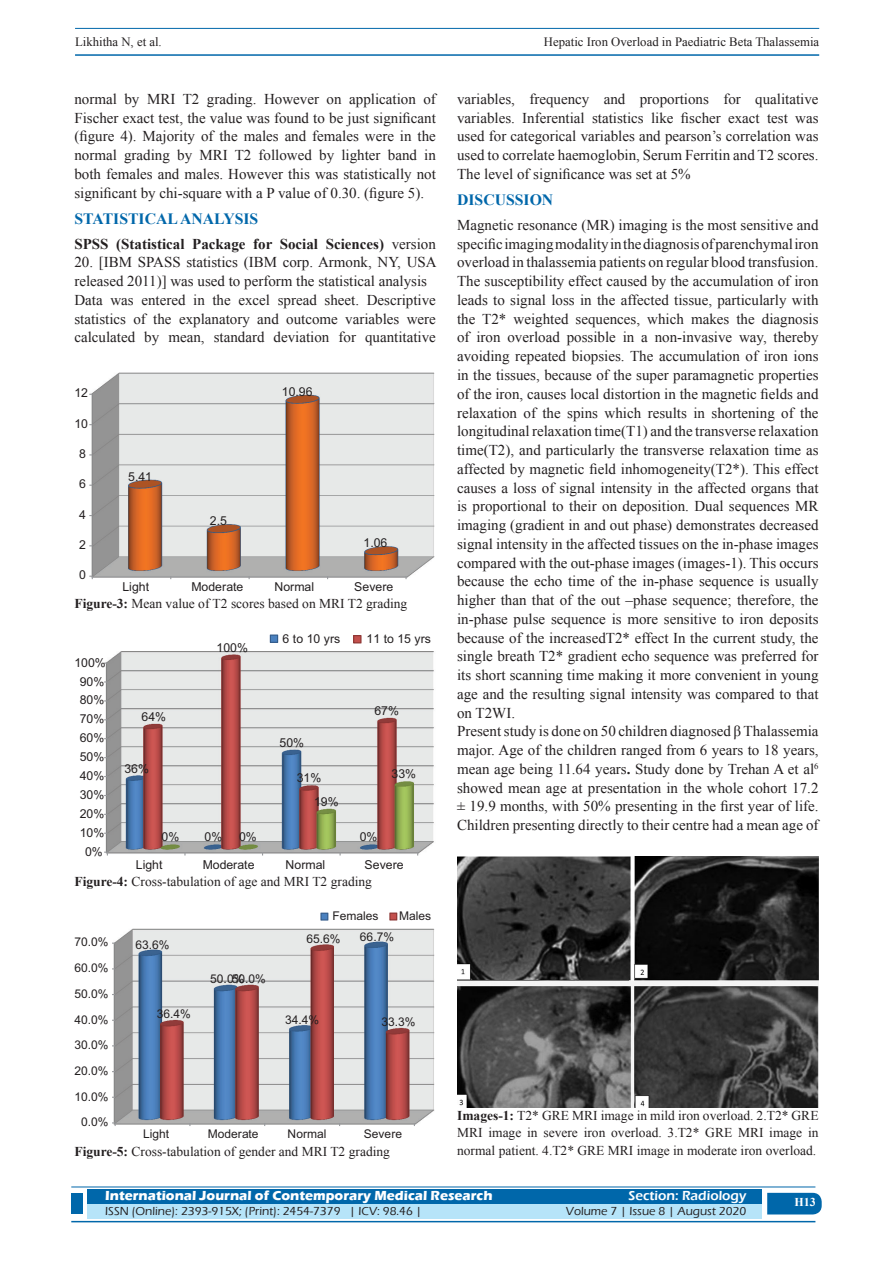
<style>
.page{position:relative;width:893px;height:1263px;background:#fff}
.page>*{position:absolute;margin:0;border:0;box-sizing:border-box;transform-origin:0 0}
.t1{font:700 15.75px "Times New Roman";color:#0067aa}
.TX_New{font:15px/18.8px "Times New Roman";color:#231f20;text-align:justify}
.TX_New-2{font:700 15px "Times New Roman";color:#231f20}
.Legend{font:13.5px/17.2px "Times New Roman";color:#231f20;text-align:justify}
.t2{font:700 13.5px "Eras ITC";color:#fff}
.t3{font:600 13.5px "Eras ITC";color:#fff}
.t4{font:12.75px "Times New Roman";color:#231f20}
.t5{font:12.3px "Arial";color:#231f20}
.t6{font:12px "Arial";color:#231f20}
.t7{font:500 12px "Eras ITC";color:#231f20}
.t8{font:700 12px "Times New Roman";color:#fff}
.s1{font-weight:400}
.s2{font-weight:700}
</style>
<div class="page">
<hr style="left:75px;top:28px;width:744px;height:1px;background:#0067aa">
<hr style="left:75px;top:54px;width:744px;height:2px;background:#0067aa">
<div style="left:87px;top:1189px;width:674px;height:15px;background:#0067aa"></div>
<div style="left:87px;top:1204px;width:674px;height:15px;background:#b6e4f9"></div>
<svg style="left:767px;top:1193px;width:55px;height:21px"></svg>
<hr style="left:71px;top:1186px;width:744px;height:1px;background:#0067aa">
<hr style="left:71px;top:1221px;width:744px;height:1px;background:#0067aa">
<div style="left:71px;top:1193px;width:12px;height:21px;background:#0067aa"></div>
<img style="left:457px;top:856px;width:361px;height:251px">
<img style="left:105px;top:651px;width:329px;height:203px">
<svg style="left:270px;top:634px;width:8px;height:9px"></svg>
<svg style="left:353px;top:635px;width:8px;height:8px"></svg>
<img style="left:113px;top:928px;width:322px;height:197px">
<svg style="left:112px;top:1122px;width:4px;height:4px"></svg>
<svg style="left:320px;top:913px;width:8px;height:7px"></svg>
<svg style="left:389px;top:912px;width:8px;height:8px"></svg>
<img style="left:91px;top:372px;width:344px;height:206px">
<p class="t4" style="left:75px;top:33px;width:88px">Likhitha N, et al.</p>
<p class="t4" style="left:544px;top:33px;width:277px">Hepatic Iron Overload in Paediatric Beta Thalassemia</p>
<p class="TX_New" style="left:74px;top:89px;width:363px">normal by MRI T2 grading. However on application of Fischer exact test, the value was found to be just significant (figure 4). Majority of the males and females were in the normal grading by MRI T2 followed by lighter band in both females and males. However this was statistically not significant by chi-square with a P value of 0.30. (figure 5).</p>
<h1 class="t1" style="left:74px;top:207px;width:185px">STATISTICAL ANALYSIS</h1>
<p class="TX_New-2" style="left:74px;top:233px;width:363px">SPSS (Statistical Package for Social Sciences) <span class="s1">version</span></p>
<p class="TX_New" style="left:74px;top:253px;width:364px">20. [IBM SPASS statistics (IBM corp. Armonk, NY, USA released 2011)] was used to perform the statistical analysis</p>
<p class="TX_New" style="left:74px;top:290px;width:363px">Data was entered in the excel spread sheet. Descriptive statistics of the explanatory and outcome variables were calculated by mean, standard deviation for quantitative</p>
<p class="t5" style="left:74px;top:385px;width:15px">12</p>
<p class="t5" style="left:74px;top:415px;width:15px">10</p>
<p class="t5" style="left:79px;top:445px;width:8px">8</p>
<p class="t5" style="left:79px;top:476px;width:8px">6</p>
<p class="t5" style="left:79px;top:506px;width:8px">4</p>
<p class="t5" style="left:79px;top:536px;width:8px">2</p>
<p class="t5" style="left:79px;top:566px;width:8px">0</p>
<p class="t5" style="left:128px;top:468px;width:25px">5.41</p>
<p class="t5" style="left:210px;top:512px;width:19px">2.5</p>
<p class="t5" style="left:282px;top:384px;width:32px">10.96</p>
<p class="t5" style="left:364px;top:534px;width:25px">1.06</p>
<p class="t5" style="left:122px;top:578px;width:28px">Light</p>
<p class="t5" style="left:191px;top:578px;width:53px">Moderate</p>
<p class="t5" style="left:275px;top:578px;width:41px">Normal</p>
<p class="t5" style="left:354px;top:578px;width:41px">Severe</p>
<p class="Legend" style="left:74px;top:594px;width:334px"><span class="s2">Figure-3:</span> Mean value of T2 scores based on MRI T2 grading</p>
<p class="t5" style="left:74px;top:654px;width:33px">100%</p>
<p class="t5" style="left:80px;top:673px;width:26px">90%</p>
<p class="t5" style="left:80px;top:692px;width:26px">80%</p>
<p class="t5" style="left:80px;top:711px;width:26px">70%</p>
<p class="t5" style="left:80px;top:729px;width:26px">60%</p>
<p class="t5" style="left:80px;top:748px;width:26px">50%</p>
<p class="t5" style="left:80px;top:767px;width:26px">40%</p>
<p class="t5" style="left:80px;top:786px;width:26px">30%</p>
<p class="t5" style="left:80px;top:805px;width:26px">20%</p>
<p class="t5" style="left:80px;top:824px;width:26px">10%</p>
<p class="t5" style="left:85px;top:843px;width:19px">0%</p>
<p class="t5" style="left:217px;top:639px;width:33px">100%</p>
<p class="t5" style="left:283px;top:630px;width:59px">6 to 10 yrs</p>
<p class="t5" style="left:367px;top:630px;width:66px">11 to 15 yrs</p>
<p class="t5" style="left:142px;top:708px;width:26px">64%</p>
<p class="t5" style="left:374px;top:702px;width:26px">67%</p>
<p class="t5" style="left:280px;top:734px;width:26px">50%</p>
<p class="t5" style="left:124px;top:760px;width:26px">36%</p>
<p class="t5" style="left:297px;top:770px;width:26px">31%</p>
<p class="t5" style="left:392px;top:766px;width:26px">33%</p>
<p class="t5" style="left:314px;top:793px;width:26px">19%</p>
<p class="t5" style="left:161px;top:829px;width:19px">0%</p>
<p class="t5" style="left:239px;top:829px;width:19px">0%</p>
<p class="t5" style="left:205px;top:829px;width:19px">0%</p>
<p class="t5" style="left:360px;top:829px;width:19px">0%</p>
<p class="t5" style="left:136px;top:856px;width:28px">Light</p>
<p class="t5" style="left:203px;top:856px;width:53px">Moderate</p>
<p class="t5" style="left:286px;top:856px;width:41px">Normal</p>
<p class="t5" style="left:365px;top:856px;width:41px">Severe</p>
<p class="Legend" style="left:74px;top:873px;width:299px"><span class="s2">Figure-4:</span> Cross-tabulation of age and MRI T2 grading</p>
<p class="t6" style="left:74px;top:934px;width:36px">70.0%</p>
<p class="t6" style="left:74px;top:960px;width:36px">60.0%</p>
<p class="t6" style="left:74px;top:985px;width:36px">50.0%</p>
<p class="t6" style="left:74px;top:1011px;width:36px">40.0%</p>
<p class="t6" style="left:74px;top:1037px;width:36px">30.0%</p>
<p class="t6" style="left:74px;top:1062px;width:36px">20.0%</p>
<p class="t6" style="left:74px;top:1088px;width:36px">10.0%</p>
<p class="t6" style="left:81px;top:1114px;width:29px">0.0%</p>
<p class="t6" style="left:135px;top:936px;width:36px">63.6%</p>
<p class="t6" style="left:157px;top:1006px;width:36px">36.4%</p>
<p class="t6" style="left:210px;top:971px;width:36px">50.0%</p>
<p class="t6" style="left:232px;top:971px;width:36px">50.0%</p>
<p class="t6" style="left:332px;top:908px;width:48px">Females</p>
<p class="t6" style="left:399px;top:907px;width:34px">Males</p>
<p class="t6" style="left:306px;top:931px;width:36px">65.6%</p>
<p class="t6" style="left:360px;top:928px;width:36px">66.7%</p>
<p class="t6" style="left:285px;top:1011px;width:36px">34.4%</p>
<p class="t6" style="left:381px;top:1014px;width:36px">33.3%</p>
<p class="t6" style="left:143px;top:1126px;width:28px">Light</p>
<p class="t6" style="left:208px;top:1126px;width:52px">Moderate</p>
<p class="t6" style="left:288px;top:1126px;width:40px">Normal</p>
<p class="t6" style="left:364px;top:1126px;width:40px">Severe</p>
<p class="Legend" style="left:74px;top:1142px;width:317px"><span class="s2">Figure-5:</span> Cross-tabulation of gender and MRI T2 grading</p>
<p class="TX_New" style="left:457px;top:89px;width:363px">variables, frequency and proportions for qualitative variables. Inferential statistics like fischer exact test was used for categorical variables and pearson’s correlation was used to correlate haemoglobin, Serum Ferritin and T2 scores.<br>The level of significance was set at 5%</p>
<h1 class="t1" style="left:457px;top:189px;width:98px">DISCUSSION</h1>
<p class="TX_New" style="left:457px;top:215px;width:363px">Magnetic resonance (MR) imaging is the most sensitive and specific imaging modality in the diagnosis of parenchymal iron overload in thalassemia patients on regular blood transfusion.<br>The susceptibility effect caused by the accumulation of iron leads to signal loss in the affected tissue, particularly with the T2* weighted sequences, which makes the diagnosis of iron overload possible in a non-invasive way, thereby avoiding repeated biopsies. The accumulation of iron ions in the tissues, because of the super paramagnetic properties of the iron, causes local distortion in the magnetic fields and relaxation of the spins which results in shortening of the longitudinal relaxation time(T1) and the transverse relaxation time(T2), and particularly the transverse relaxation time as affected by magnetic field inhomogeneity(T2*). This effect causes a loss of signal intensity in the affected organs that is proportional to their on deposition. Dual sequences MR imaging (gradient in and out phase) demonstrates decreased signal intensity in the affected tissues on the in-phase images compared with the out-phase images (images-1). This occurs because the echo time of the in-phase sequence is usually higher than that of the out –phase sequence; therefore, the in-phase pulse sequence is more sensitive to iron deposits because of the increasedT2* effect In the current study, the single breath T2* gradient echo sequence was preferred for its short scanning time making it more convenient in young age and the resulting signal intensity was compared to that on T2WI.</p>
<p class="TX_New" style="left:457px;top:722px;width:363px">Present study is done on 50 children diagnosed β Thalassemia major. Age of the children ranged from 6 years to 18 years, mean age being 11.64 years<span class="s2">.</span> Study done by Trehan A et al<sup>6 </sup>showed mean age at presentation in the whole cohort 17.2 ± 19.9 months, with 50% presenting in the first year of life.<br>Children presenting directly to their centre had a mean age of</p>
<p class="Legend" style="left:457px;top:1107px;width:363px"><span class="s2">Images-1:</span> T2* GRE MRI image in mild iron overload. 2.T2* GRE MRI image in severe iron overload. 3.T2* GRE MRI image in normal patient. 4.T2* GRE MRI image in moderate iron overload.</p>
<p class="t2" style="left:105px;top:1188px;width:389px">International Journal of Contemporary Medical Research</p>
<p class="t3" style="left:628px;top:1188px;width:119px">Section: Radiology</p>
<p class="t7" style="left:105px;top:1204px;width:318px">ISSN (Online): 2393-915X; (Print): 2454-7379 | ICV: 98.46 |</p>
<p class="t7" style="left:566px;top:1204px;width:182px">Volume 7 | Issue 8 | August 2020</p>
<h4 class="t8" style="left:794px;top:1194px;width:23px">H13</h4>
</div>
